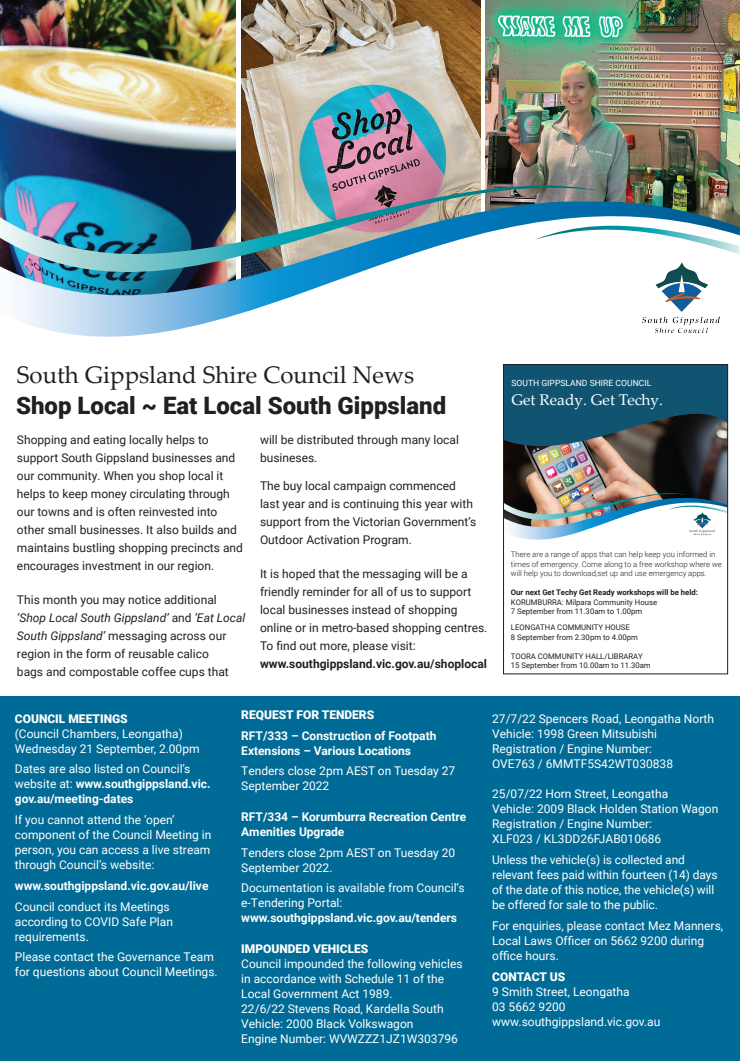
<style>
.page{position:relative;width:740px;height:1061px;background:#fff}
.page>*{position:absolute;margin:0;border:0;box-sizing:border-box;transform-origin:0 0}
.t1{font:900 24px "Roboto";color:#231f20}
.t2{font:24px "Palatino Linotype";color:#231f20}
.t3{font:15.5px "Palatino Linotype";color:#fff}
.t4{font:12px/15px "Roboto";color:#fff}
.t5{font:12px/18px "Roboto";color:#231f20}
.t6{font:700 12px/15px "Roboto";color:#fff}
.t7{font:900 12px "Roboto";color:#fff}
.t8{font:700 12px "Roboto";color:#231f20}
.t9{font:8.6px "Roboto";color:#fff}
.t10{font:7.7px/9.4px "Roboto";color:#231f20}
.t11{font:300 7.7px/9.4px "Roboto";color:#231f20}
.t12{font:700 7.7px "Roboto";color:#231f20}
.s1{font-style:italic}
.s2{font-weight:400}
</style>
<div class="page">
<div style="left:0;top:696px;width:740px;height:364px;background:#006b97"></div>
<img style="left:505px;top:473px;width:221px;height:17px">
<img style="left:505px;top:366px;width:221px;height:107px">
<img style="left:505px;top:490px;width:221px;height:2px">
<img style="left:505px;top:492px;width:221px;height:48px">
<div style="left:503px;top:364px;width:225px;height:310px;border:1px solid #231f20"></div>
<img style="left:0;top:0;width:235px;height:183px">
<img style="left:241px;top:0;width:239px;height:119px">
<img style="left:486px;top:0;width:254px;height:119px">
<img style="left:1px;top:119px;width:739px;height:82px">
<svg style="left:16px;top:201px;width:724px;height:136px"></svg>
<img style="left:0;top:183px;width:600px;height:92px">
<svg style="left:534px;top:222px;width:205px;height:32px"></svg>
<img style="left:643px;top:262px;width:76px;height:70px">
<h1 class="t2" style="left:17px;top:358px;width:399px">South Gippsland Shire Council News</h1>
<h1 class="t1" style="left:16px;top:388px;width:432px">Shop Local ~ Eat Local South Gippsland</h1>
<p class="t5" style="left:17px;top:430px;width:227px">Shopping and eating locally helps to support South Gippsland businesses and our community. When you shop local it helps to keep money circulating through our towns and is often reinvested into other small businesses. It also builds and maintains bustling shopping precincts and encourages investment in our region.</p>
<p class="t5" style="left:17px;top:589px;width:230px">This month you may notice additional <span class="s1">‘Shop Local South Gippsland’</span> and <span class="s1">‘Eat Local South Gippsland’</span> messaging across our region in the form of reusable calico<br>bags and compostable coffee cups that</p>
<p class="t5" style="left:260px;top:430px;width:200px">will be distributed through many local busineses.</p>
<p class="t5" style="left:260px;top:476px;width:218px">The buy local campaign commenced last year and is continuing this year with support from the Victorian Government’s Outdoor Activation Program.</p>
<p class="t5" style="left:260px;top:563px;width:229px">It is hoped that the messaging will be a friendly reminder for all of us to support local businesses instead of shopping online or in metro-based shopping centres.<br>To find out more, please visit:</p>
<p class="t8" style="left:260px;top:654px;width:228px">www.southgippsland.vic.gov.au/shoplocal</p>
<p class="t9" style="left:511px;top:376px;width:141px">SOUTH GIPPSLAND SHIRE COUNCIL</p>
<p class="t3" style="left:511px;top:388px;width:153px">Get Ready. Get Techy.</p>
<p class="t11" style="left:511px;top:549px;width:212px">There are a range of apps that can help keep you informed in times of emergency. Come along to a free workshop where we will help you to download,set up and use emergency apps.</p>
<p class="t12" style="left:511px;top:586px;width:188px">Our next Get Techy Get Ready workshops will be held:</p>
<p class="t10" style="left:511px;top:596px;width:148px">KORUMBURRA: Milpara Community House<br>7 September from 11.30am to 1.00pm</p>
<p class="t10" style="left:511px;top:622px;width:129px">LEONGATHA COMMUNITY HOUSE<br>8 September from 2.30pm to 4.00pm</p>
<p class="t10" style="left:511px;top:650px;width:141px">TOORA COMMUNITY HALL/LIBRARAY<br>15 September from 10.00am to 11.30am</p>
<p class="t7" style="left:15px;top:710px;width:114px">COUNCIL MEETINGS</p>
<p class="t4" style="left:15px;top:725px;width:186px">(Council Chambers, Leongatha)<br>Wednesday 21 September, 2.00pm</p>
<p class="t6" style="left:15px;top:761px;width:197px"><span class="s2">Dates are also listed on Council’s website at:</span> www.southgippsland.vic. gov.au/meeting-dates</p>
<p class="t4" style="left:15px;top:811px;width:198px">If you cannot attend the ‘open’ component of the Council Meeting in person, you can access a live stream through Council’s website:</p>
<p class="t6" style="left:15px;top:877px;width:195px">www.southgippsland.vic.gov.au/live</p>
<p class="t4" style="left:15px;top:898px;width:160px">Council conduct its Meetings according to COVID Safe Plan requirements.</p>
<p class="t4" style="left:15px;top:948px;width:204px">Please contact the Governance Team for questions about Council Meetings.</p>
<p class="t7" style="left:241px;top:706px;width:135px">REQUEST FOR TENDERS</p>
<p class="t6" style="left:241px;top:727px;width:197px">RFT/333 – Construction of Footpath<br>Extensions – Various Locations</p>
<p class="t4" style="left:241px;top:762px;width:216px">Tenders close 2pm AEST on Tuesday 27<br>September 2022</p>
<p class="t6" style="left:241px;top:808px;width:227px">RFT/334 – Korumburra Recreation Centre<br>Amenities Upgrade</p>
<p class="t4" style="left:241px;top:844px;width:216px">Tenders close 2pm AEST on Tuesday 20<br>September 2022.</p>
<p class="t4" style="left:241px;top:879px;width:225px">Documentation is available from Council’s e-Tendering Portal:</p>
<p class="t6" style="left:241px;top:909px;width:217px">www.southgippsland.vic.gov.au/tenders</p>
<p class="t7" style="left:241px;top:940px;width:129px">IMPOUNDED VEHICLES</p>
<p class="t4" style="left:241px;top:955px;width:223px">Council impounded the following vehicles in accordance with Schedule 11 of the Local Government Act 1989.<br>22/6/22 Stevens Road, Kardella South Vehicle: 2000 Black Volkswagon<br>Engine Number: WVWZZZ1JZ1W303796</p>
<p class="t4" style="left:492px;top:710px;width:223px">27/7/22 Spencers Road, Leongatha North<br>Vehicle: 1998 Green Mitsubishi<br>Registration / Engine Number:<br>OVE763 / 6MMTF5S42WT030838</p>
<p class="t4" style="left:492px;top:786px;width:228px">25/07/22 Horn Street, Leongatha<br>Vehicle: 2009 Black Holden Station Wagon Registration / Engine Number:<br>XLF023 / KL3DD26FJAB010686</p>
<p class="t4" style="left:492px;top:851px;width:227px">Unless the vehicle(s) is collected and relevant fees paid within fourteen (14) days of the date of this notice, the vehicle(s) will be offered for sale to the public.</p>
<p class="t4" style="left:492px;top:917px;width:232px">For enquiries, please contact Mez Manners,<br>Local Laws Officer on 5662 9200 during office hours.</p>
<p class="t7" style="left:492px;top:967px;width:75px">CONTACT US</p>
<p class="t4" style="left:492px;top:983px;width:170px">9 Smith Street, Leongatha<br>03 5662 9200 www.southgippsland.vic.gov.au</p>
</div>
